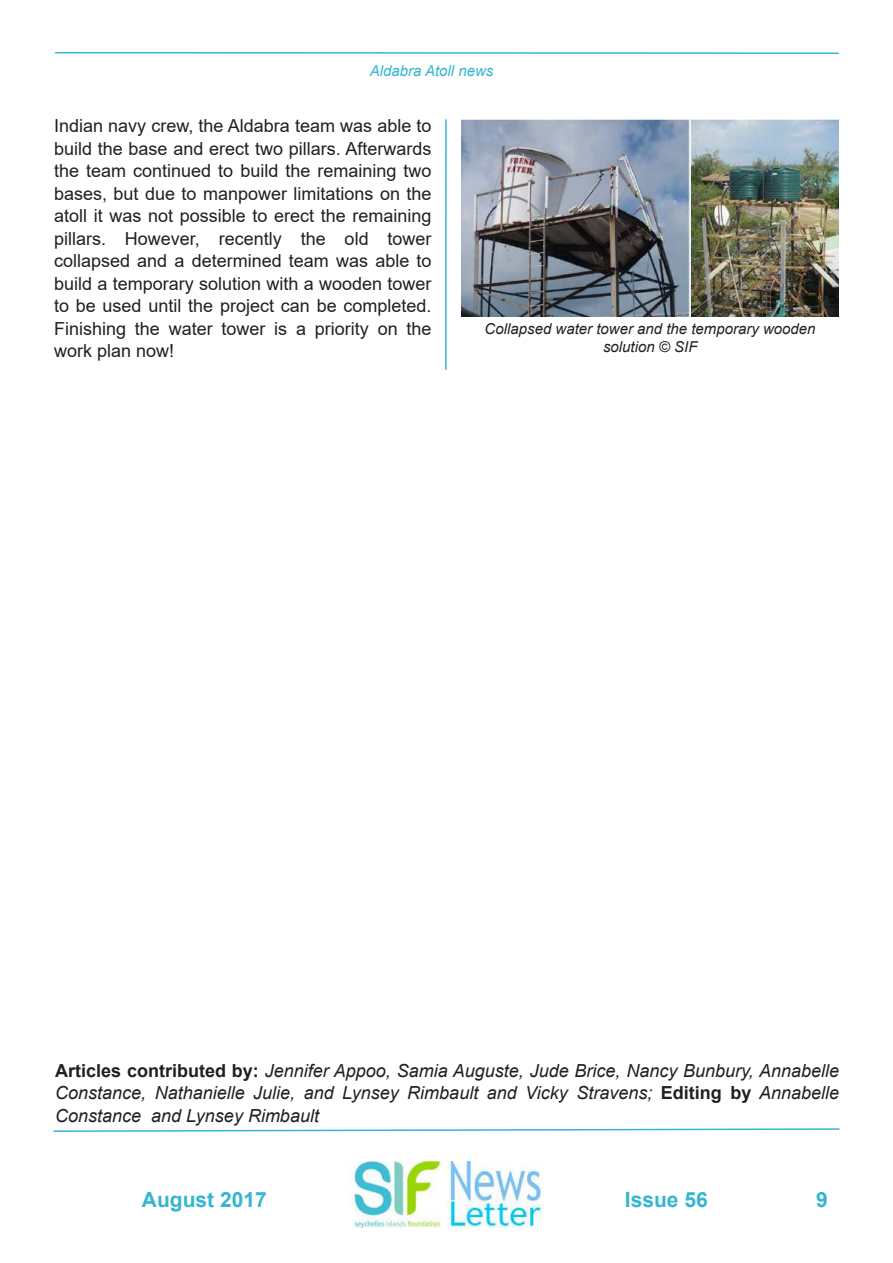
<style>
.page{position:relative;width:893px;height:1263px;background:#fff}
.page>*{position:absolute;margin:0;border:0;box-sizing:border-box;transform-origin:0 0}
.t1{font:700 21px "Arial";color:#34b6d0}
.t2{font:18px/22.5px "Arial";color:#231f20;text-align:justify}
.t3{font:italic 18px/22.5px "Arial";color:#231f20;text-align:justify}
.t4{font:italic 15px/18px "Arial";color:#231f20;text-align:center}
.t5{font:italic 15px "Arial";color:#34b6d0}
.s1{font-weight:700;font-style:normal}
</style>
<div class="page">
<svg style="left:53px;top:1128px;width:787px;height:4px"></svg>
<img style="left:349px;top:1162px;width:194px;height:65px">
<svg style="left:54px;top:52px;width:785px;height:2px;background:#66c7db"></svg>
<hr style="left:445px;top:120px;width:2px;height:249px;background:#34b6d0">
<img style="left:461px;top:119px;width:378px;height:197px">
<p class="t5" style="left:370px;top:61px;width:125px">Aldabra Atoll news</p>
<p class="t2" style="left:54px;top:114px;width:379px">Indian navy crew, the Aldabra team was able to build the base and erect two pillars. Afterwards the team continued to build the remaining two bases, but due to manpower limitations on the atoll it was not possible to erect the remaining pillars. However, recently the old tower collapsed and a determined team was able to build a temporary solution with a wooden tower to be used until the project can be completed.<br>Finishing the water tower is a priority on the work plan now!</p>
<p class="t4" style="left:485px;top:320px;width:332px">Collapsed water tower and the temporary wooden solution © SIF</p>
<p class="t3" style="left:55px;top:1059px;width:785px"><span class="s1">Articles contributed by:</span> Jennifer Appoo, Samia Auguste, Jude Brice, Nancy Bunbury, Annabelle Constance, Nathanielle Julie, and Lynsey Rimbault and Vicky Stravens; <span class="s1">Editing by</span> Annabelle Constance and Lynsey Rimbault</p>
<p class="t1" style="left:142px;top:1185px;width:126px">August 2017</p>
<p class="t1" style="left:625px;top:1185px;width:84px">Issue 56</p>
<p class="t1" style="left:816px;top:1184px;width:13px">9</p>
</div>
